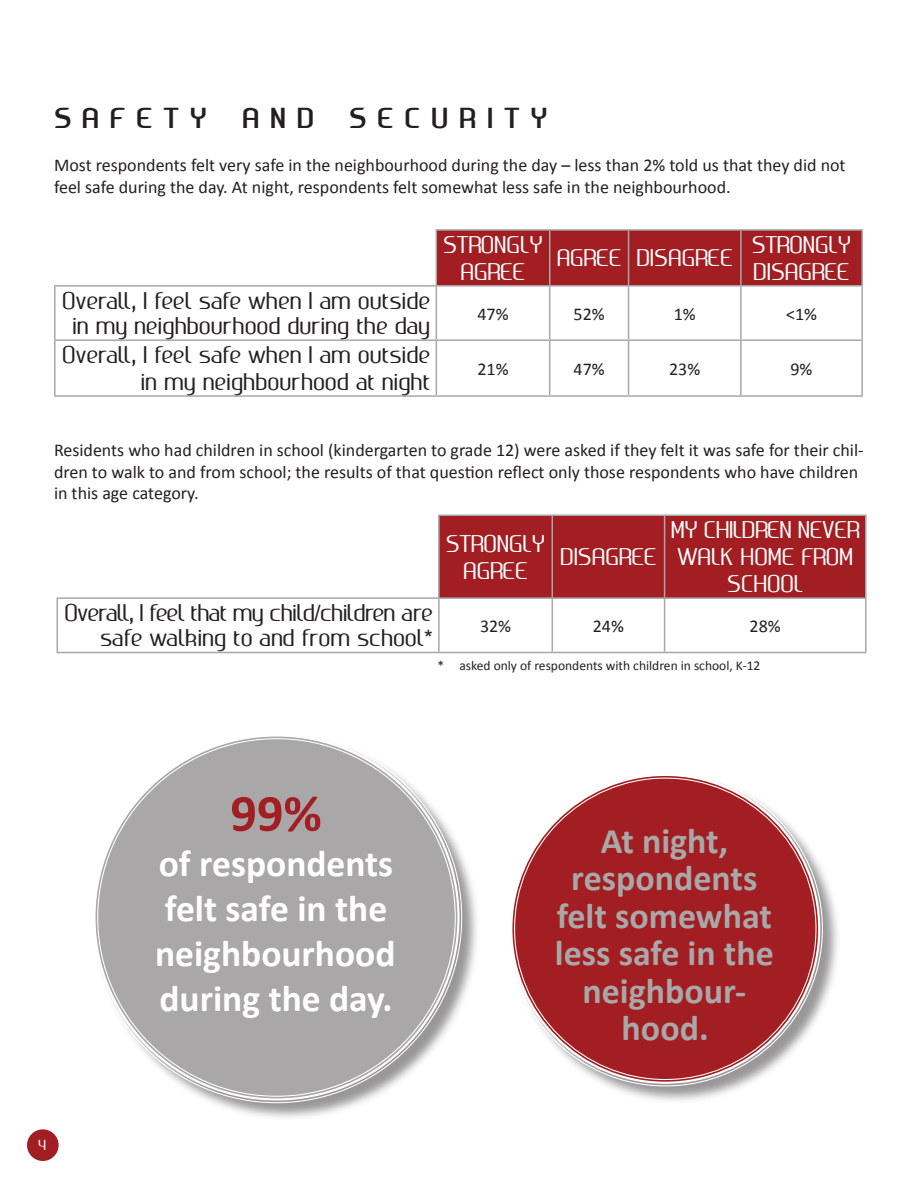
<style>
.page{position:relative;width:918px;height:1188px;background:#fff}
.page>*{position:absolute;margin:0;border:0;box-sizing:border-box;transform-origin:0 0}
.t1{font:700 52.5px "Calibri";color:#a21e22}
.t2{font:700 37.5px/45px "Calibri";color:#fff}
.t3{font:700 36px/37.5px "Calibri";color:#a9a7a8;text-align:center}
.t4{font:27px "Ageonebold";letter-spacing:.4em;color:#231f20}
.t5{font:22.5px/25.5px "Ageone";color:#231f20;text-align:center}
.t6{font:22.5px/27px "Ageone";color:#fff;text-align:center}
.t7{font:22.5px/25.5px "Ageone";letter-spacing:-.03em;color:#231f20;text-align:right}
.t8{font:18px/21.6px "Calibri";color:#231f20}
.t9{font:13.5px "Calibri";color:#231f20}
.t10{font:13.5px "Ageone";color:#fff}
.s1{font-family:"Arial"}
</style>
<div class="page">
<div style="left:27px;top:1129px;width:32px;height:32px;background:#a21e22;border-radius:50%"></div>
<div style="left:437px;top:231px;width:424px;height:54px;background:#a21e22"></div>
<hr style="left:54px;top:341px;width:2px;height:54px;background:#a9a7a8">
<hr style="left:436px;top:341px;width:1px;height:54px;background:#a9a7a8">
<hr style="left:549px;top:341px;width:1px;height:54px;background:#a9a7a8">
<hr style="left:628px;top:341px;width:1px;height:54px;background:#a9a7a8">
<hr style="left:740px;top:341px;width:2px;height:54px;background:#a9a7a8">
<hr style="left:861px;top:341px;width:2px;height:54px;background:#a9a7a8">
<hr style="left:54px;top:395px;width:382px;height:2px;background:#a9a7a8">
<hr style="left:436px;top:395px;width:114px;height:2px;background:#a9a7a8">
<hr style="left:550px;top:395px;width:79px;height:2px;background:#a9a7a8">
<hr style="left:629px;top:395px;width:112px;height:2px;background:#a9a7a8">
<hr style="left:741px;top:395px;width:122px;height:2px;background:#a9a7a8">
<hr style="left:54px;top:285px;width:382px;height:2px;background:#a9a7a8">
<hr style="left:54px;top:287px;width:2px;height:52px;background:#a9a7a8">
<hr style="left:436px;top:287px;width:1px;height:52px;background:#a9a7a8">
<hr style="left:549px;top:287px;width:1px;height:52px;background:#a9a7a8">
<hr style="left:628px;top:287px;width:1px;height:52px;background:#a9a7a8">
<hr style="left:740px;top:287px;width:2px;height:52px;background:#a9a7a8">
<hr style="left:861px;top:287px;width:2px;height:52px;background:#a9a7a8">
<hr style="left:54px;top:339px;width:382px;height:2px;background:#a9a7a8">
<hr style="left:436px;top:339px;width:114px;height:2px;background:#a9a7a8">
<hr style="left:550px;top:339px;width:79px;height:2px;background:#a9a7a8">
<hr style="left:629px;top:339px;width:112px;height:2px;background:#a9a7a8">
<hr style="left:741px;top:339px;width:122px;height:2px;background:#a9a7a8">
<hr style="left:436px;top:229px;width:114px;height:2px;background:#a9a7a8">
<hr style="left:436px;top:231px;width:1px;height:54px;background:#a9a7a8">
<hr style="left:550px;top:229px;width:79px;height:2px;background:#a9a7a8">
<hr style="left:549px;top:231px;width:1px;height:54px;background:#a9a7a8">
<hr style="left:629px;top:229px;width:112px;height:2px;background:#a9a7a8">
<hr style="left:628px;top:231px;width:1px;height:54px;background:#a9a7a8">
<hr style="left:741px;top:229px;width:122px;height:2px;background:#a9a7a8">
<hr style="left:740px;top:231px;width:2px;height:54px;background:#a9a7a8">
<hr style="left:861px;top:231px;width:2px;height:54px;background:#a9a7a8">
<hr style="left:436px;top:285px;width:114px;height:2px;background:#a9a7a8">
<hr style="left:550px;top:285px;width:79px;height:2px;background:#a9a7a8">
<hr style="left:629px;top:285px;width:112px;height:2px;background:#a9a7a8">
<hr style="left:741px;top:285px;width:122px;height:2px;background:#a9a7a8">
<div style="left:440px;top:516px;width:425px;height:81px;background:#a21e22"></div>
<hr style="left:57px;top:597px;width:382px;height:2px;background:#a9a7a8">
<hr style="left:57px;top:599px;width:1px;height:53px;background:#a9a7a8">
<hr style="left:438px;top:599px;width:2px;height:53px;background:#a9a7a8">
<hr style="left:552px;top:599px;width:1px;height:53px;background:#a9a7a8">
<hr style="left:664px;top:599px;width:1px;height:53px;background:#a9a7a8">
<hr style="left:865px;top:599px;width:2px;height:53px;background:#a9a7a8">
<hr style="left:57px;top:652px;width:382px;height:1px;background:#a9a7a8">
<hr style="left:439px;top:652px;width:113px;height:1px;background:#a9a7a8">
<hr style="left:552px;top:652px;width:113px;height:1px;background:#a9a7a8">
<hr style="left:665px;top:652px;width:202px;height:1px;background:#a9a7a8">
<hr style="left:438px;top:514px;width:114px;height:2px;background:#a9a7a8">
<hr style="left:438px;top:516px;width:2px;height:81px;background:#a9a7a8">
<hr style="left:552px;top:514px;width:113px;height:2px;background:#a9a7a8">
<hr style="left:552px;top:516px;width:1px;height:81px;background:#a9a7a8">
<hr style="left:665px;top:514px;width:202px;height:2px;background:#a9a7a8">
<hr style="left:664px;top:516px;width:1px;height:81px;background:#a9a7a8">
<hr style="left:865px;top:516px;width:2px;height:81px;background:#a9a7a8">
<hr style="left:439px;top:597px;width:113px;height:2px;background:#a9a7a8">
<hr style="left:552px;top:597px;width:113px;height:2px;background:#a9a7a8">
<hr style="left:665px;top:597px;width:202px;height:2px;background:#a9a7a8">
<div style="left:93px;top:734px;width:388px;height:388px;background:#231f20;opacity:.47"></div>
<div style="left:95px;top:735px;width:363px;height:364px;background:#a9a7a8;border-radius:50%"></div>
<div style="left:510px;top:774px;width:331px;height:331px;background:#231f20;opacity:.47"></div>
<div style="left:511px;top:775px;width:308px;height:308px;background:#a21e22;border-radius:50%"></div>
<h3 class="t4" style="left:54px;top:108px;width:154px">SAFETY</h3>
<h3 class="t4" style="left:242px;top:108px;width:74px">AND</h3>
<h3 class="t4" style="left:349px;top:108px;width:200px">SECURITY</h3>
<p class="t8" style="left:54px;top:154px;width:793px">Most respondents felt very safe in the neighbourhood during the day – less than 2% told us that they did not feel safe during the day. At night, respondents felt somewhat less safe in the neighbourhood.</p>
<p class="t5" style="left:62px;top:290px;width:370px">Overall, I feel safe when I am outside in my neighbourhood during the day</p>
<p class="t5" style="left:62px;top:344px;width:370px;line-height:27px;text-align:right">Overall, I feel safe when I am outside in my neighbourhood at night</p>
<p class="t6" style="left:443px;top:233px;width:101px">STRONGLY<br>AGREE</p>
<p class="t6" style="left:557px;top:247px;width:178px">AGREE DISAGREE</p>
<p class="t6" style="left:752px;top:233px;width:101px;text-align:left">STRONGLY<br>DISAGREE</p>
<p class="t8" style="left:477px;top:302px;width:33px">47%</p>
<p class="t8" style="left:574px;top:302px;width:33px">52%</p>
<p class="t8" style="left:674px;top:302px;width:23px">1%</p>
<p class="t8" style="left:786px;top:302px;width:32px">&lt;1%</p>
<p class="t8" style="left:477px;top:357px;width:33px">21%</p>
<p class="t8" style="left:574px;top:357px;width:33px">47%</p>
<p class="t8" style="left:669px;top:357px;width:33px">23%</p>
<p class="t8" style="left:791px;top:357px;width:23px">9%</p>
<p class="t8" style="left:54px;top:439px;width:811px">Residents who had children in school (kindergarten to grade 12) were asked if they felt it was safe for their chil&shy;dren to walk to and from school; the results of that question reflect only those respondents who have children in this age category.</p>
<p class="t6" style="left:446px;top:532px;width:101px">STRONGLY<br>AGREE</p>
<p class="t6" style="left:560px;top:546px;width:98px">DISAGREE</p>
<p class="t6" style="left:671px;top:519px;width:190px">MY CHILDREN NEVER<br>WALK HOME FROM<br>SCHOOL</p>
<p class="t7" style="left:65px;top:602px;width:370px">Overall, I feel that my child<span class="s1">/</span>children are safe walking to and from school<span class="s1">*</span></p>
<p class="t8" style="left:480px;top:614px;width:33px">32%</p>
<p class="t8" style="left:593px;top:614px;width:33px">24%</p>
<p class="t8" style="left:750px;top:614px;width:33px">28%</p>
<p class="t9" style="left:437px;top:658px;width:325px">* asked only of respondents with children in school, K-12</p>
<p class="t10" style="left:38px;top:1139px;width:9px">4</p>
<h1 class="t1" style="left:230px;top:781px;width:93px">99%</h1>
<h2 class="t2" style="left:155px;top:839px;width:242px">of respondents felt safe in the neighbourhood during the day.</h2>
<h3 class="t3" style="left:555px;top:820px;width:221px">At night, respondents felt somewhat less safe in the neighbour&shy;hood.</h3>
</div>
